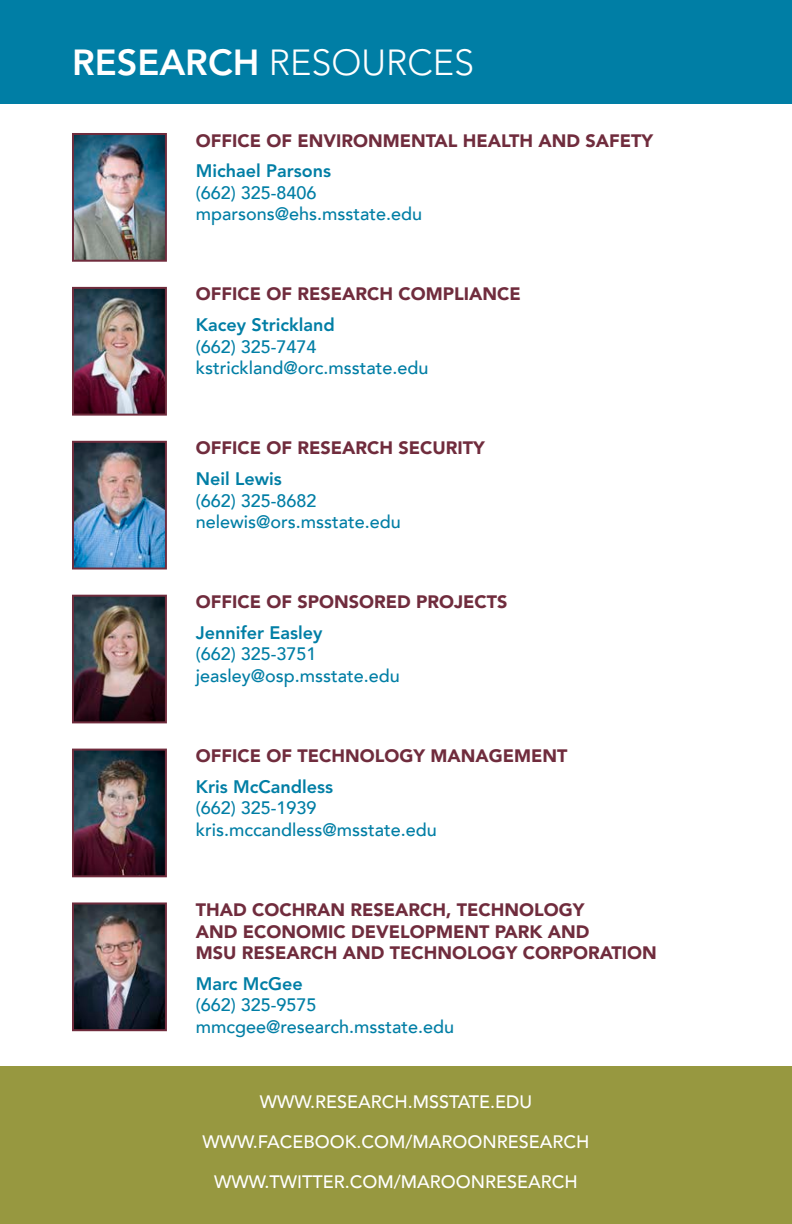
<style>
.page{position:relative;width:792px;height:1224px;background:#fff}
.page>*{position:absolute;margin:0;border:0;box-sizing:border-box;transform-origin:0 0}
.t1{font:300 36px "Avenir LT Std";color:#fff}
.t2{font:900 18px "Avenir LT";color:#702c3d}
.t3{font:500 18px "Avenir LT";color:#007ea5}
.t4{font:500 18px "Avenir LT";color:#fff}
.t5{font:800 18px "Avenir LT Std";color:#007ea5}
.s1{font-weight:800}
</style>
<div class="page">
<div style="left:0;top:1067px;width:792px;height:157px;background:#979840"></div>
<div style="left:0;top:0;width:792px;height:104px;background:#007ea5"></div>
<img style="left:75px;top:136px;width:89px;height:123px">
<div style="left:72px;top:133px;width:95px;height:129px;border:2px solid #702c3d"></div>
<img style="left:75px;top:290px;width:89px;height:123px">
<div style="left:72px;top:287px;width:95px;height:129px;border:2px solid #702c3d"></div>
<img style="left:75px;top:444px;width:89px;height:123px">
<div style="left:72px;top:441px;width:95px;height:129px;border:2px solid #702c3d"></div>
<img style="left:75px;top:598px;width:89px;height:122px">
<div style="left:72px;top:595px;width:95px;height:128px;border:2px solid #702c3d"></div>
<img style="left:75px;top:752px;width:89px;height:122px">
<div style="left:72px;top:749px;width:95px;height:128px;border:2px solid #702c3d"></div>
<img style="left:75px;top:905px;width:89px;height:123px">
<div style="left:72px;top:902px;width:95px;height:129px;border:2px solid #702c3d"></div>
<p class="t1" style="left:72px;top:41px;width:404px"><span class="s1">RESEARCH</span> RESOURCES</p>
<p class="t2" style="left:196px;top:129px;width:459px">OFFICE OF ENVIRONMENTAL HEALTH AND SAFETY</p>
<p class="t5" style="left:196px;top:160px;width:137px">Michael Parsons</p>
<p class="t3" style="left:196px;top:182px;width:122px">(662) 325-8406</p>
<p class="t3" style="left:196px;top:204px;width:228px">mparsons@ehs.msstate.edu</p>
<p class="t2" style="left:196px;top:283px;width:326px">OFFICE OF RESEARCH COMPLIANCE</p>
<p class="t5" style="left:196px;top:314px;width:141px">Kacey Strickland</p>
<p class="t3" style="left:196px;top:336px;width:122px">(662) 325-7474</p>
<p class="t3" style="left:196px;top:358px;width:234px">kstrickland@orc.msstate.edu</p>
<p class="t2" style="left:196px;top:437px;width:290px">OFFICE OF RESEARCH SECURITY</p>
<p class="t5" style="left:196px;top:468px;width:88px">Neil Lewis</p>
<p class="t3" style="left:196px;top:490px;width:122px">(662) 325-8682</p>
<p class="t3" style="left:196px;top:512px;width:207px">nelewis@ors.msstate.edu</p>
<p class="t2" style="left:196px;top:591px;width:313px">OFFICE OF SPONSORED PROJECTS</p>
<p class="t5" style="left:196px;top:622px;width:128px">Jennifer Easley</p>
<p class="t3" style="left:196px;top:644px;width:122px">(662) 325-3751</p>
<p class="t3" style="left:196px;top:665px;width:206px">jeasley@osp.msstate.edu</p>
<p class="t2" style="left:196px;top:745px;width:373px">OFFICE OF TECHNOLOGY MANAGEMENT</p>
<p class="t5" style="left:196px;top:776px;width:139px">Kris McCandless</p>
<p class="t3" style="left:196px;top:798px;width:122px">(662) 325-1939</p>
<p class="t3" style="left:196px;top:819px;width:243px">kris.mccandless@msstate.edu</p>
<p class="t2" style="left:196px;top:899px;width:390px">THAD COCHRAN RESEARCH, TECHNOLOGY</p>
<p class="t2" style="left:196px;top:921px;width:395px">AND ECONOMIC DEVELOPMENT PARK AND</p>
<p class="t2" style="left:196px;top:942px;width:462px">MSU RESEARCH AND TECHNOLOGY CORPORATION</p>
<p class="t5" style="left:196px;top:973px;width:109px">Marc McGee</p>
<p class="t3" style="left:196px;top:995px;width:122px">(662) 325-9575</p>
<p class="t3" style="left:196px;top:1016px;width:260px">mmcgee@research.msstate.edu</p>
<p class="t4" style="left:260px;top:1091px;width:274px">WWW.RESEARCH.MSSTATE.EDU</p>
<p class="t4" style="left:203px;top:1131px;width:388px">WWW.FACEBOOK.COM/MAROONRESEARCH</p>
<p class="t4" style="left:214px;top:1171px;width:365px">WWW.TWITTER.COM/MAROONRESEARCH</p>
</div>
